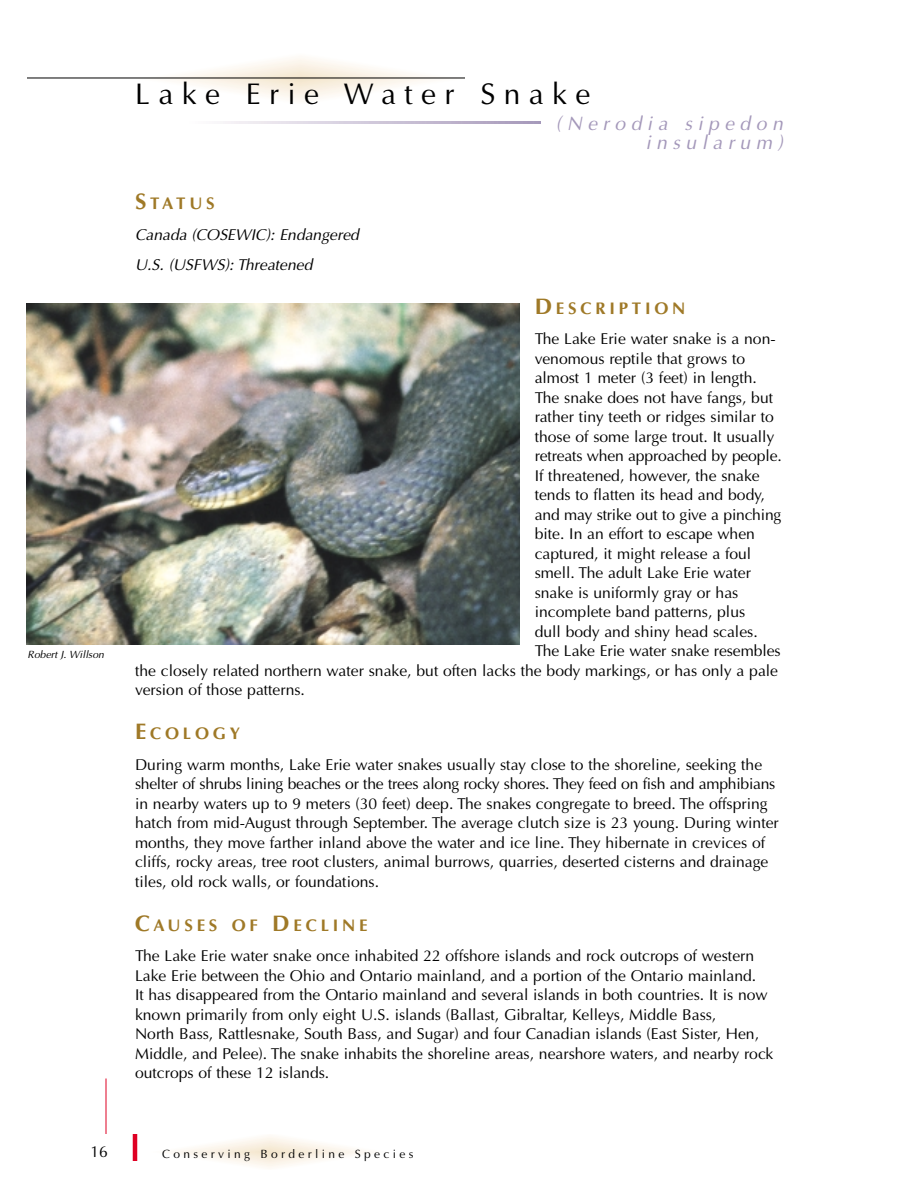
<style>
.page{position:relative;width:918px;height:1188px;background:#fff}
.page>*{position:absolute;margin:0;border:0;box-sizing:border-box;transform-origin:0 0}
.t1{font:30px "Optima";letter-spacing:.28em;color:#000}
.t2{font:italic 19.5px/19.5px "Optima";letter-spacing:.28em;color:#a498ba;text-align:right}
.t3{font:700 16.8px "Optima";letter-spacing:.22em;color:#9f7927}
.t4{font:15.75px/19.5px "Optima";color:#000}
.t5{font:italic 15.75px/30.3px "Optima";color:#000}
.t6{font:12px "Optima";letter-spacing:.28em;color:#000}
.t7{font:italic 10.5px "Optima";color:#000}
.s1{font-size:22.5px}
</style>
<div class="page">
<svg style="left:135px;top:58px;width:330px;height:42px"></svg>
<hr style="left:27px;top:78px;width:438px;height:1px;background:#000">
<hr style="left:106px;top:1079px;width:1px;height:55px;background:#df0023">
<svg style="left:105px;top:1132px;width:260px;height:36px"></svg>
<svg style="left:223px;top:122px;width:318px;height:1px"></svg>
<img style="left:27px;top:303px;width:493px;height:342px">
<h1 class="t1" style="left:135px;top:81px;width:457px">Lake Erie Water Snake</h1>
<p class="t2" style="left:556px;top:115px;width:229px">(Nerodia sipedon insularum)</p>
<p class="t7" style="left:28px;top:650px;width:78px">Robert J. Willson</p>
<p class="t3" style="left:135px;top:197px;width:81px"><span class="s1">S</span>TATUS</p>
<p class="t5" style="left:135px;top:221px;width:226px">Canada (COSEWIC): Endangered<br>U.S. (USFWS): Threatened</p>
<p class="t3" style="left:535px;top:301px;width:152px"><span class="s1">D</span>ESCRIPTION</p>
<p class="t4" style="left:535px;top:331px;width:242px">The Lake Erie water snake is a non-</p>
<p class="t4" style="left:535px;top:350px;width:212px">venomous reptile that grows to</p>
<p class="t4" style="left:535px;top:370px;width:224px">almost 1 meter (3 feet) in length.</p>
<p class="t4" style="left:535px;top:389px;width:240px">The snake does not have fangs, but</p>
<p class="t4" style="left:535px;top:409px;width:241px">rather tiny teeth or ridges similar to</p>
<p class="t4" style="left:535px;top:428px;width:241px">those of some large trout. It usually</p>
<p class="t4" style="left:535px;top:448px;width:249px">retreats when approached by people.</p>
<p class="t4" style="left:535px;top:467px;width:227px">If threatened, however, the snake</p>
<p class="t4" style="left:535px;top:487px;width:232px">tends to flatten its head and body,</p>
<p class="t4" style="left:535px;top:506px;width:248px">and may strike out to give a pinching</p>
<p class="t4" style="left:535px;top:526px;width:222px">bite. In an effort to escape when</p>
<p class="t4" style="left:535px;top:545px;width:218px">captured, it might release a foul</p>
<p class="t4" style="left:535px;top:565px;width:218px">smell. The adult Lake Erie water</p>
<p class="t4" style="left:535px;top:584px;width:205px">snake is uniformly gray or has</p>
<p class="t4" style="left:535px;top:604px;width:212px">incomplete band patterns, plus</p>
<p class="t4" style="left:535px;top:623px;width:224px">dull body and shiny head scales.</p>
<p class="t4" style="left:535px;top:643px;width:247px">The Lake Erie water snake resembles</p>
<p class="t4" style="left:135px;top:662px;width:645px">the closely related northern water snake, but often lacks the body markings, or has only a pale</p>
<p class="t4" style="left:135px;top:682px;width:172px">version of those patterns.</p>
<p class="t3" style="left:135px;top:727px;width:106px"><span class="s1">E</span>COLOGY</p>
<p class="t4" style="left:135px;top:756px;width:645px">During warm months, Lake Erie water snakes usually stay close to the shoreline, seeking the shelter of shrubs lining beaches or the trees along rocky shores. They feed on fish and amphibians in nearby waters up to 9 meters (30 feet) deep. The snakes congregate to breed. The offspring hatch from mid-August through September. The average clutch size is 23 young. During winter months, they move farther inland above the water and ice line. They hibernate in crevices of cliffs, rocky areas, tree root clusters, animal burrows, quarries, deserted cisterns and drainage tiles, old rock walls, or foundations.</p>
<p class="t3" style="left:135px;top:918px;width:234px"><span class="s1">C</span>AUSES OF <span class="s1">D</span>ECLINE</p>
<p class="t4" style="left:135px;top:948px;width:640px">The Lake Erie water snake once inhabited 22 offshore islands and rock outcrops of western Lake Erie between the Ohio and Ontario mainland, and a portion of the Ontario mainland.<br>It has disappeared from the Ontario mainland and several islands in both countries. It is now known primarily from only eight U.S. islands (Ballast, Gibraltar, Kelleys, Middle Bass,<br>North Bass, Rattlesnake, South Bass, and Sugar) and four Canadian islands (East Sister, Hen, Middle, and Pelee). The snake inhabits the shoreline areas, nearshore waters, and nearby rock outcrops of these 12 islands.</p>
<p class="t4" style="left:90px;top:1143px;width:19px">16</p>
<p class="t6" style="left:162px;top:1149px;width:253px">Conserving Borderline Species</p>
</div>
